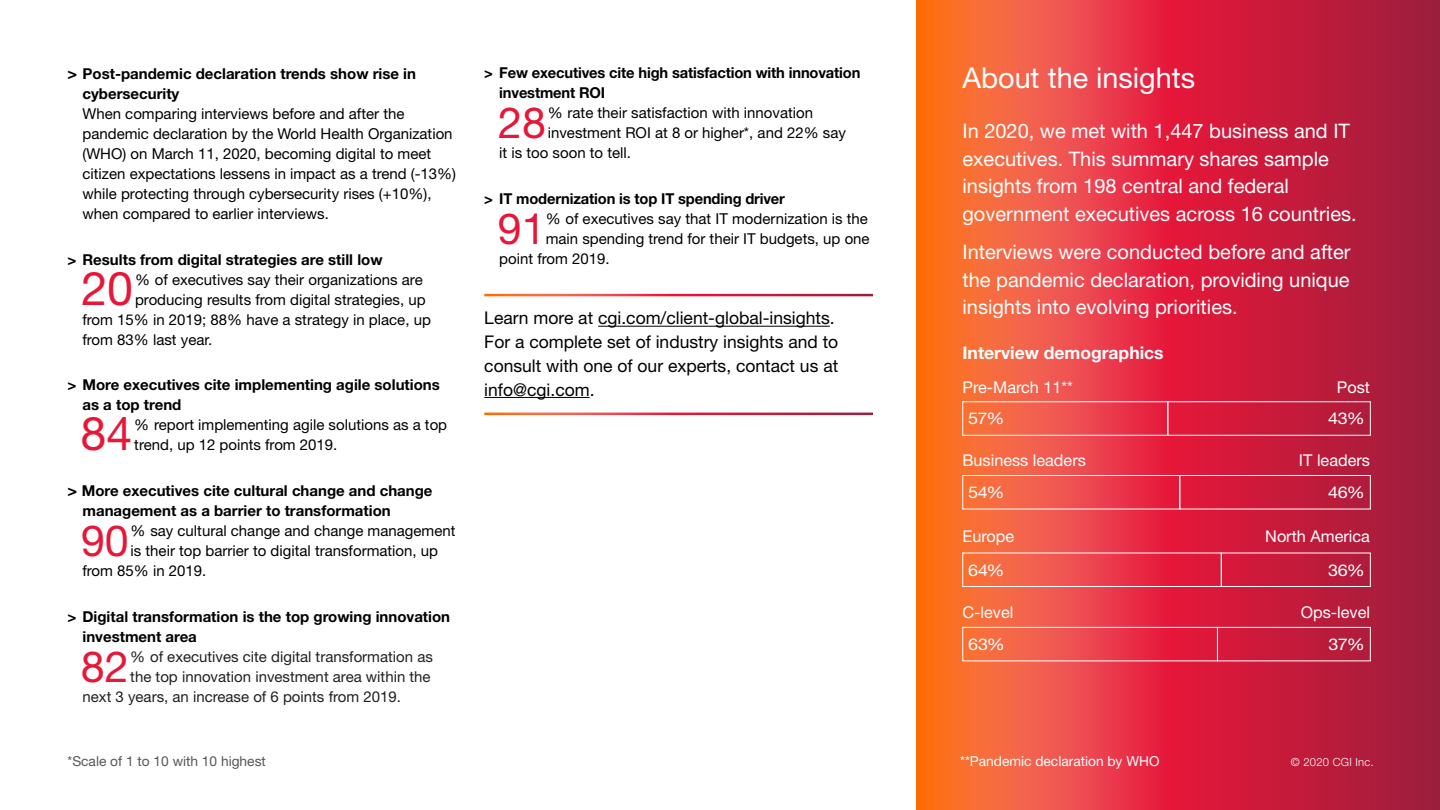
<style>
.page{position:relative;width:1440px;height:810px;background:#fff}
.page>*{position:absolute;margin:0;border:0;box-sizing:border-box;transform-origin:0 0}
.t1{font:46.62px "Helvetica Neue LT Pro";color:#e61739}
.t2{font:43px "Helvetica Neue LT Pro";color:#e61739}
.t3{font:28.75px "Helvetica Neue LT Pro";color:#fff}
.t4{font:20px/27.5px "Helvetica Neue LT Pro";color:#fff}
.t5{font:17.5px/23.8px "Helvetica Neue LT Pro";color:#000}
.t6{font:700 17.5px "Helvetica Neue LT Pro";color:#fff}
.t7{font:16.25px "Helvetica Neue LT Pro";color:#fff}
.t8{font:16.25px "Helvetica Neue LT Pro";color:#fff;scale:1.11 1}
.t9{font:15px/20px "Helvetica Neue LT Pro";color:#000}
.t10{font:700 15px/20px "Helvetica Neue LT Pro";color:#000}
.t11{font:15px "Helvetica Neue LT Pro";color:#231f20}
.t12{font:13.75px "Helvetica Neue LT Pro";color:#545759}
.t13{font:13.75px "Helvetica Neue LT Pro";color:#fff}
.t14{font:300 11.25px "Helvetica Neue LT Std";letter-spacing:.02em;color:#fff}
.s1{font-size:16.25px}
</style>
<div class="page">
<svg style="left:916px;top:0;width:524px;height:810px;background:#d8363d"></svg>
<hr style="left:598px;top:326px;width:232px;height:1px;background:#000">
<hr style="left:484px;top:397px;width:106px;height:1px;background:#000">
<div style="left:1167px;top:402px;width:204px;height:34px;border:1px solid #fff"></div>
<div style="left:963px;top:402px;width:205px;height:34px;border:1px solid #fff"></div>
<div style="left:1180px;top:475px;width:191px;height:34px;border:1px solid #fff"></div>
<div style="left:963px;top:475px;width:217px;height:34px;border:1px solid #fff"></div>
<div style="left:1221px;top:553px;width:150px;height:34px;border:1px solid #fff"></div>
<div style="left:963px;top:553px;width:259px;height:34px;border:1px solid #fff"></div>
<div style="left:1217px;top:627px;width:154px;height:34px;border:1px solid #fff"></div>
<div style="left:963px;top:627px;width:255px;height:34px;border:1px solid #fff"></div>
<p class="t10" style="left:82px;top:63px;width:335px;text-indent:-15px"><span class="s1">&gt;</span> Post-pandemic declaration trends show rise in cybersecurity</p>
<p class="t9" style="left:82px;top:103px;width:375px">When comparing interviews before and after the pandemic declaration by the World Health Organization (WHO) on March 11, 2020, becoming digital to meet citizen expectations lessens in impact as a trend (-13%) while protecting through cybersecurity rises (+10%), when compared to earlier interviews.</p>
<p class="t10" style="left:68px;top:249px;width:317px">&gt; Results from digital strategies are still low</p>
<h1 class="t1" style="left:81px;top:259px;width:53px">20</h1>
<p class="t9" style="left:135px;top:269px;width:289px">% of executives say their organizations are</p>
<p class="t9" style="left:135px;top:289px;width:292px">producing results from digital strategies, up</p>
<p class="t9" style="left:82px;top:309px;width:350px">from 15% in 2019; 88% have a strategy in place, up</p>
<p class="t9" style="left:82px;top:329px;width:131px">from 83% last year.</p>
<p class="t10" style="left:82px;top:375px;width:359px;text-indent:-15px">&gt; More executives cite implementing agile solutions as a top trend</p>
<h1 class="t1" style="left:81px;top:405px;width:53px">84</h1>
<p class="t9" style="left:134px;top:415px;width:314px">% report implementing agile solutions as a top trend, up 12 points from 2019.</p>
<p class="t10" style="left:83px;top:480px;width:352px;text-indent:-15px"><span class="s1">&gt;</span> More executives cite cultural change and change management as a barrier to transformation</p>
<h2 class="t2" style="left:81px;top:514px;width:49px">90</h2>
<p class="t9" style="left:131px;top:520px;width:326px">% say cultural change and change management</p>
<p class="t9" style="left:131px;top:540px;width:309px">is their top barrier to digital transformation, up</p>
<p class="t9" style="left:82px;top:560px;width:125px">from 85% in 2019.</p>
<p class="t10" style="left:82px;top:606px;width:369px;text-indent:-15px">&gt; Digital transformation is the top growing innovation investment area</p>
<h2 class="t2" style="left:81px;top:640px;width:49px">82</h2>
<p class="t11" style="left:130px;top:647px;width:304px">% of executives cite digital transformation as</p>
<p class="t11" style="left:130px;top:667px;width:302px">the top innovation investment area within the</p>
<p class="t11" style="left:83px;top:687px;width:320px">next 3 years, an increase of 6 points from 2019.</p>
<p class="t10" style="left:499px;top:62px;width:363px;text-indent:-15px">&gt; Few executives cite high satisfaction with innovation investment ROI</p>
<h2 class="t2" style="left:498px;top:96px;width:49px">28</h2>
<p class="t9" style="left:548px;top:103px;width:267px">% rate their satisfaction with innovation</p>
<p class="t9" style="left:548px;top:123px;width:300px">investment ROI at 8 or higher*, and 22% say</p>
<p class="t9" style="left:499px;top:143px;width:133px">it is too soon to tell.</p>
<p class="t10" style="left:484px;top:188px;width:302px">&gt; IT modernization is top IT spending driver</p>
<h2 class="t2" style="left:498px;top:202px;width:49px">91</h2>
<p class="t9" style="left:546px;top:208px;width:324px">% of executives say that IT modernization is the</p>
<p class="t9" style="left:546px;top:228px;width:325px">main spending trend for their IT budgets, up one</p>
<p class="t9" style="left:499px;top:248px;width:112px">point from 2019.</p>
<p class="t5" style="left:484px;top:306px;width:355px">Learn more at cgi.com/client-global-insights.<br>For a complete set of industry insights and to consult with one of our experts, contact us at info@cgi.com.</p>
<h3 class="t3" style="left:962px;top:60px;width:234px">About the insights</h3>
<h3 class="t4" style="left:962px;top:117px;width:396px">In 2020, we met with 1,447 business and IT executives. This summary shares sample insights from 198 central and federal government executives across 16 countries.</h3>
<h3 class="t4" style="left:962px;top:238px;width:390px;text-align:justify">Interviews were conducted before and after the pandemic declaration, providing unique insights into evolving priorities.</h3>
<p class="t6" style="left:962px;top:342px;width:203px">Interview demographics</p>
<p class="t7" style="left:962px;top:377px;width:112px">Pre-March 11**</p>
<p class="t7" style="left:1337px;top:377px;width:35px">Post</p>
<p class="t8" style="left:968px;top:408px;width:34px">57%</p>
<p class="t8" style="left:1328px;top:408px;width:35px">43%</p>
<p class="t7" style="left:962px;top:450px;width:125px">Business leaders</p>
<p class="t7" style="left:1299px;top:450px;width:73px">IT leaders</p>
<p class="t8" style="left:968px;top:482px;width:34px">54%</p>
<p class="t8" style="left:1328px;top:482px;width:35px">46%</p>
<p class="t7" style="left:962px;top:527px;width:53px">Europe</p>
<p class="t7" style="left:1265px;top:527px;width:106px">North America</p>
<p class="t8" style="left:968px;top:560px;width:34px">64%</p>
<p class="t8" style="left:1328px;top:560px;width:35px">36%</p>
<p class="t7" style="left:962px;top:602px;width:52px">C-level</p>
<p class="t7" style="left:1301px;top:602px;width:71px">Ops-level</p>
<p class="t8" style="left:968px;top:634px;width:35px">63%</p>
<p class="t8" style="left:1329px;top:634px;width:34px">37%</p>
<p class="t12" style="left:67px;top:753px;width:200px">*Scale of 1 to 10 with 10 highest</p>
<p class="t13" style="left:960px;top:753px;width:201px">**Pandemic declaration by WHO</p>
<p class="t14" style="left:1291px;top:755px;width:84px">© 2020 CGI Inc.</p>
</div>
